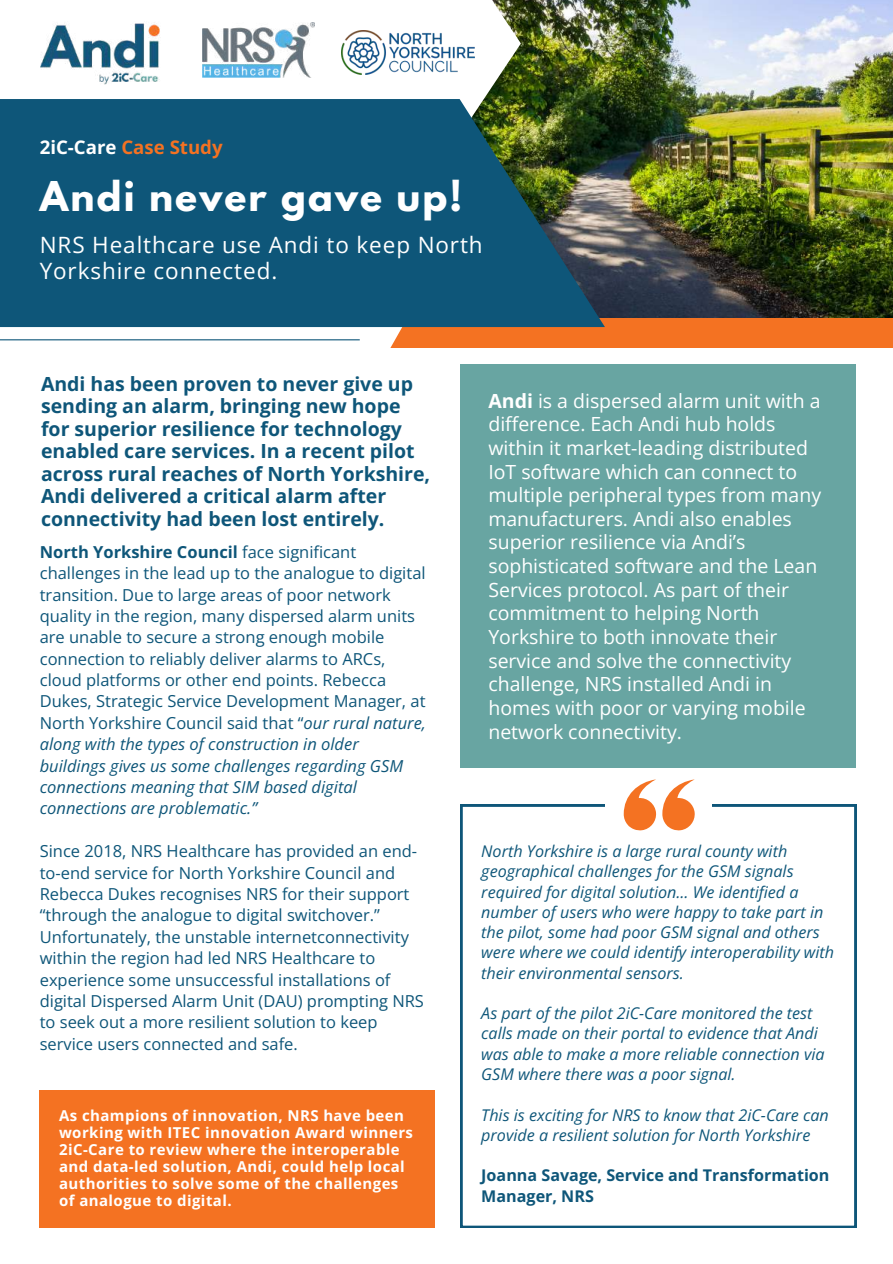
<style>
.page{position:relative;width:893px;height:1264px;background:#fff}
.page>*{position:absolute;margin:0;border:0;box-sizing:border-box;transform-origin:0 0}
.t1{font:700 36.3px "League Spartan";letter-spacing:.06em;color:#fff}
.t2{font:22.5px/25.8px "Open Sans";letter-spacing:.04em;color:#fff}
.t3{font:19.5px/23.5px "Open Sans";color:#fff}
.t4{font:700 19.5px/22.5px "Open Sans";color:#0e5679}
.t5{font:700 18.6px "Open Sans";color:#f47222}
.t6{font:16.5px/21.3px "Open Sans";color:#0e5679}
.t7{font:italic 16.05px/20.2px "Open Sans";color:#0e5679}
.t8{font:700 16.05px/20.2px "Open Sans";color:#0e5679}
.t9{font:700 15px/16.8px "Open Sans";letter-spacing:.03em;color:#fff}
.s1{color:#fff}
.s2{font-weight:700}
.s3{font-style:italic}
</style>
<div class="page">
<div style="left:460px;top:364px;width:395px;height:403px;background:#68a5a2"></div>
<svg style="left:460px;top:804px;width:396px;height:423px"></svg>
<div style="left:605px;top:769px;width:107px;height:65px;background:#fff"></div>
<svg style="left:662px;top:779px;width:33px;height:51px"></svg>
<svg style="left:623px;top:779px;width:33px;height:51px"></svg>
<div style="left:39px;top:1090px;width:396px;height:137px;background:#f47222"></div>
<div style="left:390px;top:317px;width:502px;height:31px;background:#f47222"></div>
<img style="left:521px;top:0;width:371px;height:317px">
<svg style="left:0;top:99px;width:605px;height:228px;background:#165771"></svg>
<hr style="left:0;top:339px;width:360px;height:1px;background:#0e5679">
<img style="left:40px;top:23px;width:120px;height:61px">
<img style="left:341px;top:30px;width:133px;height:44px">
<img style="left:202px;top:23px;width:113px;height:55px">
<p class="t5" style="left:40px;top:134px;width:184px"><span class="s1">2iC-Care</span> Case Study</p>
<h1 class="t1" style="left:40px;top:178px;width:424px">Andi never gave up!</h1>
<h2 class="t2" style="left:40px;top:232px;width:444px">NRS Healthcare use Andi to keep North<br>Yorkshire connected.</h2>
<p class="t4" style="left:41px;top:372px;width:390px">Andi has been proven to never give up sending an alarm, bringing new hope for superior resilience for technology enabled care services. In a recent pilot across rural reaches of North Yorkshire, Andi delivered a critical alarm after connectivity had been lost entirely.</p>
<p class="t6" style="left:40px;top:540px;width:388px"><span class="s2">North Yorkshire Council</span> face significant challenges in the lead up to the analogue to digital transition. Due to large areas of poor network quality in the region, many dispersed alarm units are unable to secure a strong enough mobile connection to reliably deliver alarms to ARCs, cloud platforms or other end points. Rebecca Dukes, Strategic Service Development Manager, at North Yorkshire Council said that “<span class="s3">our rural nature, along with the types of construction in older buildings gives us some challenges regarding GSM connections meaning that SIM based digital connections are problematic.”</span></p>
<p class="t6" style="left:40px;top:840px;width:385px">Since 2018, NRS Healthcare has provided an end&shy;to-end service for North Yorkshire Council and Rebecca Dukes recognises NRS for their support “through the analogue to digital switchover.” Unfortunately, the unstable internetconnectivity within the region had led NRS Healthcare to experience some unsuccessful installations of digital Dispersed Alarm Unit (DAU) prompting NRS to seek out a more resilient solution to keep service users connected and safe.</p>
<p class="t9" style="left:59px;top:1107px;width:355px">As champions of innovation, NRS have been working with ITEC innovation Award winners 2iC-Care to review where the interoperable and data-led solution, Andi, could help local authorities to solve some of the challenges of analogue to digital.</p>
<p class="t3" style="left:488px;top:388px;width:334px"><span class="s2">Andi</span> is a dispersed alarm unit with a difference. Each Andi hub holds within it market-leading distributed IoT software which can connect to multiple peripheral types from many manufacturers. Andi also enables superior resilience via Andi’s sophisticated software and the Lean Services protocol. As part of their commitment to helping North Yorkshire to both innovate their service and solve the connectivity challenge, NRS installed Andi in homes with poor or varying mobile network connectivity.</p>
<p class="t7" style="left:481px;top:840px;width:354px">North Yorkshire is a large rural county with geographical challenges for the GSM signals required for digital solution... We identified a number of users who were happy to take part in the pilot, some had poor GSM signal and others were where we could identify interoperability with their environmental sensors.</p>
<p class="t7" style="left:481px;top:1002px;width:345px">As part of the pilot 2iC-Care monitored the test calls made on their portal to evidence that Andi was able to make a more reliable connection via GSM where there was a poor signal.</p>
<p class="t7" style="left:481px;top:1104px;width:349px">This is exciting for NRS to know that 2iC-Care can provide a resilient solution for North Yorkshire</p>
<p class="t8" style="left:481px;top:1164px;width:350px">Joanna Savage, Service and Transformation<br>Manager, NRS</p>
</div>
